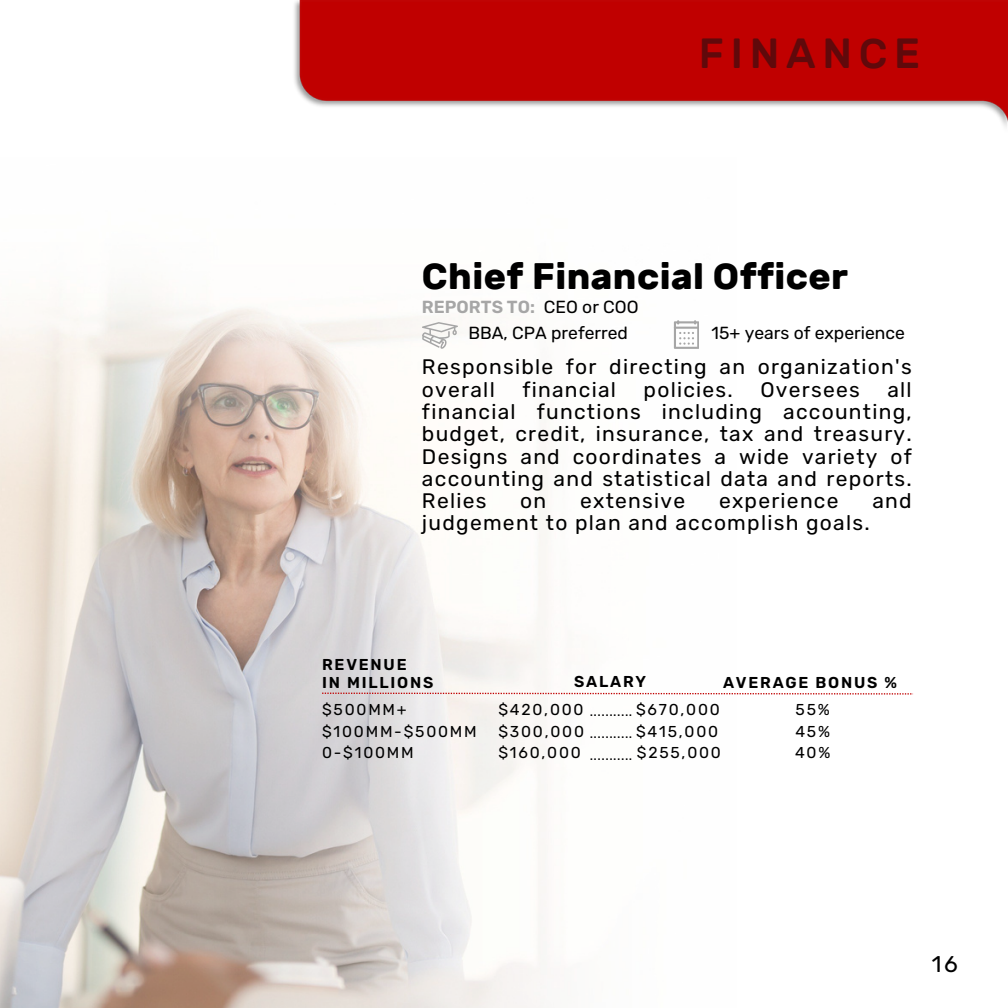
<style>
.page{position:relative;width:1008px;height:1008px;background:#fff}
.page>*{position:absolute;margin:0;border:0;box-sizing:border-box;transform-origin:0 0}
.t1{font:500 42px "Rubik";letter-spacing:.16em;color:#60090b}
.t2{font:700 36.75px "Rubik";letter-spacing:.015em;color:#000}
.t3{font:22.75px "Rubik";color:#000}
.t4{font:21px/22.4px "Rubik";letter-spacing:.06em;color:#000}
.t5{font:17.5px "Rubik";color:#000}
.t6{font:600 17.5px "Rubik";color:#a6a6a6}
.t7{font:15.75px "Rubik";letter-spacing:.115em;color:#000}
.t8{font:600 15.75px/18.4px "Rubik";letter-spacing:.115em;color:#000}
.t9{font:500 10.5px "Rubik";color:#000}
</style>
<div class="page">
<img style="left:0;top:287px;width:674px;height:721px">
<svg style="left:322px;top:693px;width:591px;height:2px"></svg>
<svg style="left:422px;top:322px;width:35px;height:27px"></svg>
<svg style="left:674px;top:320px;width:25px;height:29px"></svg>
<img style="left:294px;top:0;width:714px;height:127px">
<p class="t1" style="left:699px;top:29px;width:223px">FINANCE</p>
<h1 class="t2" style="left:422px;top:255px;width:428px">Chief Financial Officer</h1>
<p class="t5" style="left:544px;top:297px;width:96px">CEO or COO</p>
<h3 class="t6" style="left:422px;top:297px;width:114px">REPORTS TO:</h3>
<h6 class="t5" style="left:469px;top:323px;width:161px">BBA, CPA preferred</h6>
<p class="t5" style="left:712px;top:323px;width:195px">15+ years of experience</p>
<p class="t4" style="left:422px;top:356px;width:491px">Responsible for directing an organization's overall</p>
<p class="t4" style="left:522px;top:378px;width:95px">financial</p>
<p class="t4" style="left:644px;top:378px;width:91px">policies.</p>
<p class="t4" style="left:760px;top:378px;width:101px">Oversees</p>
<p class="t4" style="left:422px;top:378px;width:491px;text-align:justify;text-indent:465px">all financial functions including accounting, budget, credit, insurance, tax and treasury.<br>Designs and coordinates a wide variety of accounting and statistical data and reports.<br>Relies</p>
<p class="t4" style="left:520px;top:490px;width:28px">on</p>
<p class="t4" style="left:580px;top:490px;width:107px">extensive</p>
<p class="t4" style="left:719px;top:490px;width:121px">experience</p>
<p class="t4" style="left:872px;top:490px;width:41px">and</p>
<p class="t4" style="left:422px;top:512px;width:449px">judgement to plan and accomplish goals.</p>
<h4 class="t8" style="left:322px;top:655px;width:113px">REVENUE<br>IN MILLIONS</h4>
<h5 class="t7" style="left:322px;top:700px;width:86px">$500MM+</h5>
<p class="t7" style="left:322px;top:722px;width:156px">$100MM-$500MM</p>
<h6 class="t7" style="left:322px;top:743px;width:93px">0-$100MM</h6>
<h5 class="t8" style="left:574px;top:673px;width:73px">SALARY</h5>
<p class="t8" style="left:723px;top:674px;width:175px">AVERAGE BONUS %</p>
<h6 class="t7" style="left:498px;top:700px;width:87px">$420,000</h6>
<p class="t7" style="left:796px;top:700px;width:36px">55%</p>
<p class="t7" style="left:795px;top:722px;width:36px">45%</p>
<p class="t7" style="left:795px;top:743px;width:37px">40%</p>
<p class="t7" style="left:636px;top:700px;width:85px">$670,000</p>
<p class="t9" style="left:590px;top:706px;width:44px">...........</p>
<h2 class="t9" style="left:590px;top:728px;width:44px">...........</h2>
<h5 class="t9" style="left:590px;top:750px;width:44px">...........</h5>
<p class="t7" style="left:498px;top:722px;width:87px">$300,000</p>
<p class="t7" style="left:636px;top:722px;width:83px">$415,000</p>
<p class="t7" style="left:498px;top:743px;width:84px">$160,000</p>
<p class="t7" style="left:637px;top:743px;width:86px">$255,000</p>
<p class="t3" style="left:932px;top:951px;width:28px">16</p>
</div>
